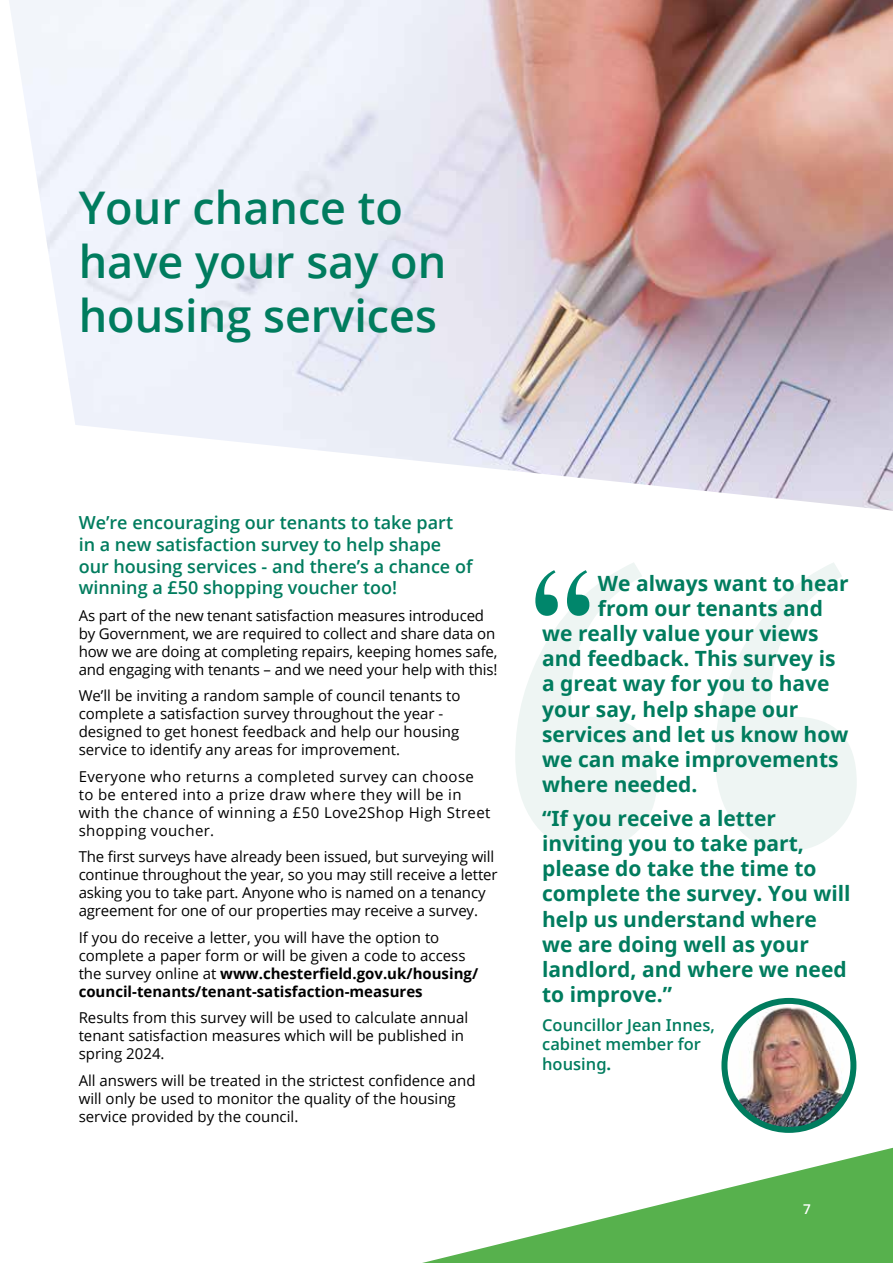
<style>
.page{position:relative;width:893px;height:1263px;background:#fff}
.page>*{position:absolute;margin:0;border:0;box-sizing:border-box;transform-origin:0 0}
.BODY_open_10_2mm_space_after{font:600 45px/54px "Open Sans";color:#007c5e}
.BODY_open_10_2mm_space_after-2{font:700 21px/25.2px "Open Sans";color:#007c5e}
.BODY_open_10_2mm_space_after-3{font:600 18px/21.6px "Open Sans";color:#007c5e}
.BODY_open_10_2mm_space_after-4{font:600 16.5px/19.8px "Open Sans";color:#007c5e}
.BODY_open_10_2mm_space_after-5{font:15px/18px "Open Sans";color:#000}
.BODY_open_10_2mm_space_after-6{font:15px/18px "Open Sans";letter-spacing:.025em;color:#000}
.t1{font:600 13.5px "Open Sans";color:#fff}
.s1{font-weight:700}
</style>
<div class="page">
<svg style="left:422px;top:1147px;width:471px;height:116px"></svg>
<svg style="left:515px;top:563px;width:342px;height:288px"></svg>
<img style="left:9px;top:0;width:884px;height:511px">
<svg style="left:535px;top:570px;width:54px;height:46px"></svg>
<img style="left:724px;top:1001px;width:129px;height:129px;border-radius:64px">
<div style="left:721px;top:998px;width:135px;height:135px;border:6px solid #007c5e;border-radius:50%"></div>
<p class="BODY_open_10_2mm_space_after" style="left:79px;top:180px;width:369px">Your chance to have your say on housing services</p>
<p class="BODY_open_10_2mm_space_after-3" style="left:79px;top:512px;width:395px">We’re encouraging our tenants to take part in a new satisfaction survey to help shape our housing services - and there’s a chance of winning a £50 shopping voucher too!</p>
<p class="BODY_open_10_2mm_space_after-5" style="left:79px;top:606px;width:420px">As part of the new tenant satisfaction measures introduced by Government, we are required to collect and share data on how we are doing at completing repairs, keeping homes safe, and engaging with tenants – and we need your help with this!</p>
<p class="BODY_open_10_2mm_space_after-5" style="left:79px;top:686px;width:383px">We’ll be inviting a random sample of council tenants to complete a satisfaction survey throughout the year - designed to get honest feedback and help our housing service to identify any areas for improvement.</p>
<p class="BODY_open_10_2mm_space_after-6" style="left:79px;top:767px;width:413px">Everyone who returns a completed survey can choose to be entered into a prize draw where they will be in with the chance of winning a £50 Love2Shop High Street shopping voucher.</p>
<p class="BODY_open_10_2mm_space_after-5" style="left:79px;top:847px;width:420px">The first surveys have already been issued, but surveying will continue throughout the year, so you may still receive a letter asking you to take part. Anyone who is named on a tenancy agreement for one of our properties may receive a survey.</p>
<p class="BODY_open_10_2mm_space_after-5" style="left:79px;top:928px;width:401px">If you do receive a letter, you will have the option to complete a paper form or will be given a code to access the survey online at <span class="s1">www.chesterfield.gov.uk/housing/ council-tenants/tenant-satisfaction-measures</span></p>
<p class="BODY_open_10_2mm_space_after-5" style="left:79px;top:1008px;width:391px">Results from this survey will be used to calculate annual tenant satisfaction measures which will be published in spring 2024.</p>
<p class="BODY_open_10_2mm_space_after-5" style="left:79px;top:1071px;width:398px">All answers will be treated in the strictest confidence and will only be used to monitor the quality of the housing service provided by the council.</p>
<p class="BODY_open_10_2mm_space_after-2" style="left:598px;top:570px;width:252px">We always want to hear</p>
<p class="BODY_open_10_2mm_space_after-2" style="left:598px;top:595px;width:227px">from our tenants and</p>
<p class="BODY_open_10_2mm_space_after-2" style="left:542px;top:620px;width:278px">we really value your views</p>
<p class="BODY_open_10_2mm_space_after-2" style="left:542px;top:645px;width:295px">and feedback. This survey is</p>
<p class="BODY_open_10_2mm_space_after-2" style="left:542px;top:670px;width:289px">a great way for you to have</p>
<p class="BODY_open_10_2mm_space_after-2" style="left:542px;top:696px;width:258px">your say, help shape our</p>
<p class="BODY_open_10_2mm_space_after-2" style="left:542px;top:721px;width:308px">services and let us know how</p>
<p class="BODY_open_10_2mm_space_after-2" style="left:542px;top:746px;width:298px">we can make improvements</p>
<p class="BODY_open_10_2mm_space_after-2" style="left:542px;top:771px;width:157px">where needed.</p>
<p class="BODY_open_10_2mm_space_after-2" style="left:542px;top:805px;width:310px">“If you receive a letter inviting you to take part, please do take the time to complete the survey. You will help us understand where we are doing well as your landlord, and where we need to improve.”</p>
<p class="BODY_open_10_2mm_space_after-4" style="left:542px;top:1014px;width:174px">Councillor Jean Innes, cabinet member for housing<span class="s1">.</span></p>
<p class="t1" style="left:803px;top:1199px;width:9px">7</p>
</div>
